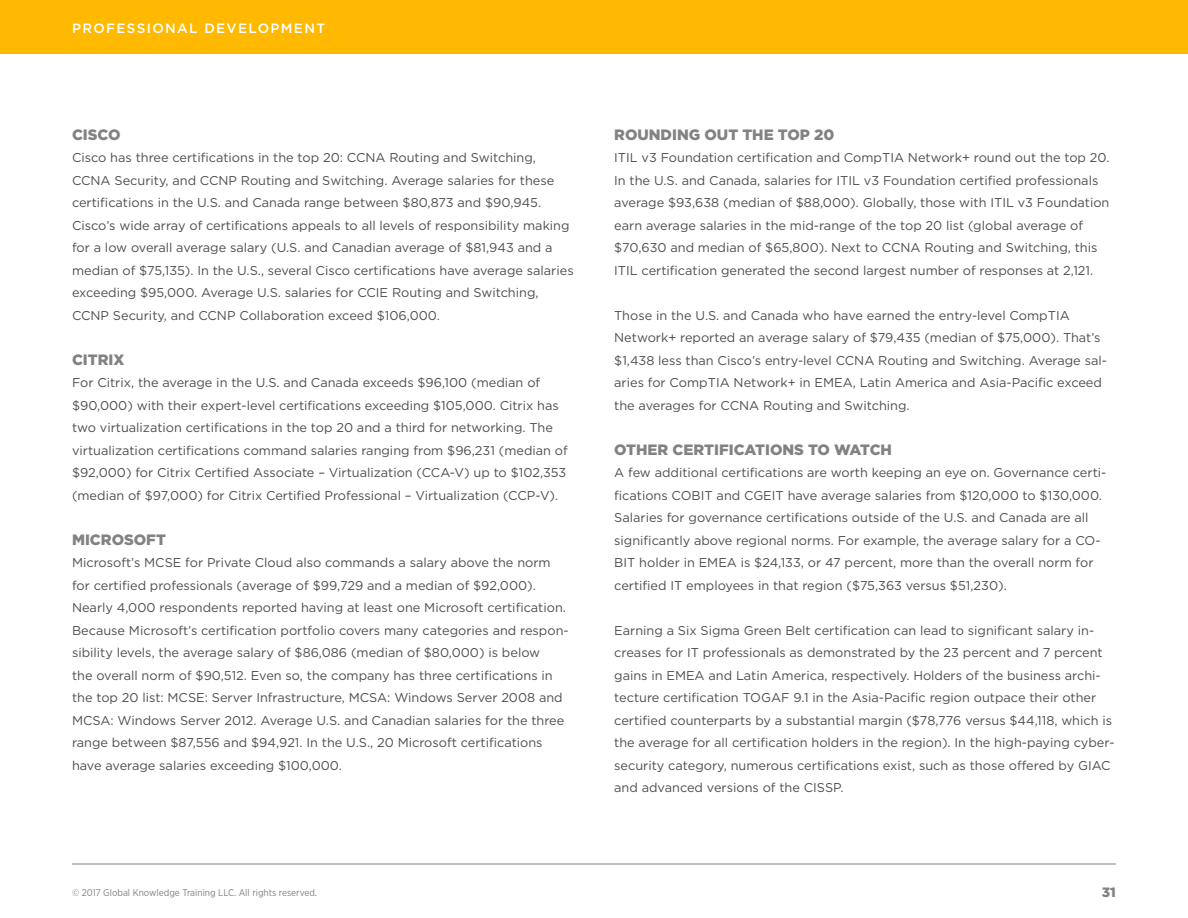
<style>
.page{position:relative;width:1188px;height:918px;background:#fff}
.page>*{position:absolute;margin:0;border:0;box-sizing:border-box;transform-origin:0 0}
.t1{font:900 15px "Gotham";color:#828282}
.t2{font:500 13.5px "Gotham";letter-spacing:.1em;color:#fff}
.t3{font:900 13.5px "Gotham";color:#828282}
.t4{font:12.75px/22.5px "Gotham";color:#4e4e4e}
.t5{font:9.75px "Gotham Narrow";color:#828282}
</style>
<div class="page">
<hr style="left:72px;top:864px;width:1044px;height:1px;background:#828282">
<div style="left:0;top:0;width:1188px;height:54px;background:#ffb900"></div>
<p class="t2" style="left:72px;top:19px;width:255px">PROFESSIONAL DEVELOPMENT</p>
<p class="t1" style="left:72px;top:124px;width:50px">CISCO</p>
<p class="t4" style="left:72px;top:146px;width:503px">Cisco has three certifications in the top 20: CCNA Routing and Switching, CCNA Security, and CCNP Routing and Switching. Average salaries for these certifications in the U.S. and Canada range between $80,873 and $90,945.<br>Cisco’s wide array of certifications appeals to all levels of responsibility making for a low overall average salary (U.S. and Canadian average of $81,943 and a median of $75,135). In the U.S., several Cisco certifications have average salaries exceeding $95,000. Average U.S. salaries for CCIE Routing and Switching, CCNP Security, and CCNP Collaboration exceed $106,000.</p>
<p class="t1" style="left:72px;top:349px;width:54px">CITRIX</p>
<p class="t4" style="left:72px;top:371px;width:497px">For Citrix, the average in the U.S. and Canada exceeds $96,100 (median of $90,000) with their expert-level certifications exceeding $105,000. Citrix has two virtualization certifications in the top 20 and a third for networking. The virtualization certifications command salaries ranging from $96,231 (median of $92,000) for Citrix Certified Associate – Virtualization (CCA-V) up to $102,353 (median of $97,000) for Citrix Certified Professional – Virtualization (CCP-V).</p>
<p class="t1" style="left:72px;top:529px;width:95px">MICROSOFT</p>
<p class="t4" style="left:72px;top:551px;width:498px">Microsoft’s MCSE for Private Cloud also commands a salary above the norm for certified professionals (average of $99,729 and a median of $92,000).<br>Nearly 4,000 respondents reported having at least one Microsoft certification.<br>Because Microsoft’s certification portfolio covers many categories and respon&shy;sibility levels, the average salary of $86,086 (median of $80,000) is below<br>the overall norm of $90,512. Even so, the company has three certifications in the top 20 list: MCSE: Server Infrastructure, MCSA: Windows Server 2008 and MCSA: Windows Server 2012. Average U.S. and Canadian salaries for the three range between $87,556 and $94,921. In the U.S., 20 Microsoft certifications have average salaries exceeding $100,000.</p>
<p class="t1" style="left:614px;top:124px;width:222px">ROUNDING OUT THE TOP 20</p>
<p class="t4" style="left:614px;top:146px;width:497px">ITIL v3 Foundation certification and CompTIA Network+ round out the top 20.<br>In the U.S. and Canada, salaries for ITIL v3 Foundation certified professionals average $93,638 (median of $88,000). Globally, those with ITIL v3 Foundation earn average salaries in the mid-range of the top 20 list (global average of $70,630 and median of $65,800). Next to CCNA Routing and Switching, this ITIL certification generated the second largest number of responses at 2,121.</p>
<p class="t4" style="left:614px;top:303px;width:494px">Those in the U.S. and Canada who have earned the entry-level CompTIA Network+ reported an average salary of $79,435 (median of $75,000). That’s $1,438 less than Cisco’s entry-level CCNA Routing and Switching. Average sal&shy;aries for CompTIA Network+ in EMEA, Latin America and Asia-Pacific exceed the averages for CCNA Routing and Switching.</p>
<p class="t1" style="left:614px;top:439px;width:279px">OTHER CERTIFICATIONS TO WATCH</p>
<p class="t4" style="left:614px;top:461px;width:494px">A few additional certifications are worth keeping an eye on. Governance certi&shy;fications COBIT and CGEIT have average salaries from $120,000 to $130,000.<br>Salaries for governance certifications outside of the U.S. and Canada are all significantly above regional norms. For example, the average salary for a CO-BIT holder in EMEA is $24,133, or 47 percent, more than the overall norm for certified IT employees in that region ($75,363 versus $51,230).</p>
<p class="t4" style="left:614px;top:618px;width:502px">Earning a Six Sigma Green Belt certification can lead to significant salary in&shy;creases for IT professionals as demonstrated by the 23 percent and 7 percent gains in EMEA and Latin America, respectively. Holders of the business archi&shy;tecture certification TOGAF 9.1 in the Asia-Pacific region outpace their other certified counterparts by a substantial margin ($78,776 versus $44,118, which is the average for all certification holders in the region). In the high-paying cyber&shy;security category, numerous certifications exist, such as those offered by GIAC and advanced versions of the CISSP.</p>
<p class="t5" style="left:72px;top:886px;width:247px">© 2017 Global Knowledge Training LLC. All rights reserved.</p>
<p class="t3" style="left:1102px;top:883px;width:16px">31</p>
</div>
